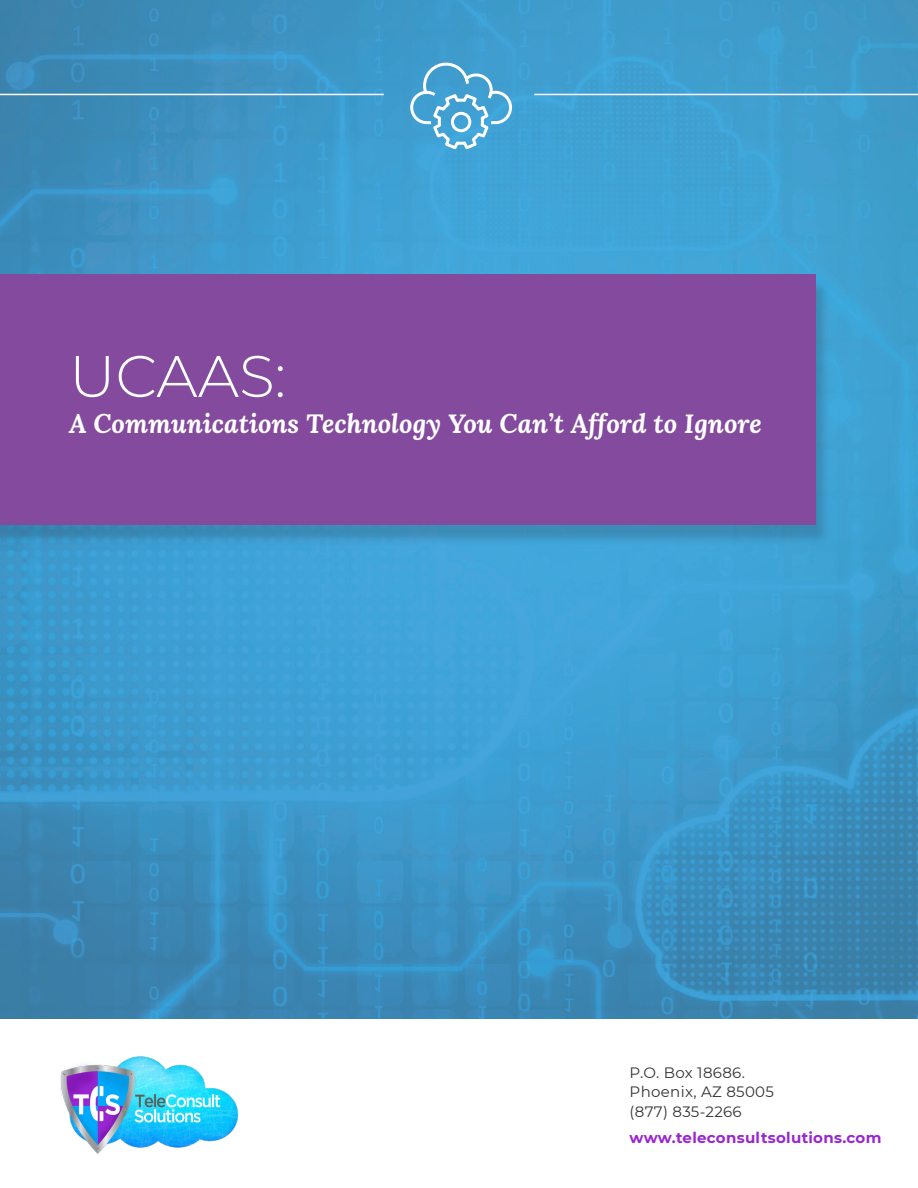
<style>
.page{position:relative;width:918px;height:1188px;background:#fff}
.page>*{position:absolute;margin:0;border:0;box-sizing:border-box;transform-origin:0 0}
.t1{font:300 58.5px "Montserrat";color:#fff}
.t2{font:italic 700 26.25px "Lora";color:#fff}
.t3{font:15px/19.5px "Montserrat";letter-spacing:.02em;color:#333}
.t4{font:700 15px "Montserrat";letter-spacing:.02em;color:#9926d0}
</style>
<div class="page">
<img style="left:0;top:0;width:918px;height:1018px">
<div style="left:0;top:279px;width:831px;height:267px;background:#231f20;opacity:.2"></div>
<div style="left:0;top:274px;width:816px;height:250px;background:#844a9d"></div>
<img style="left:60px;top:1056px;width:179px;height:98px">
<hr style="left:0;top:94px;width:384px;height:1px;background:#fff">
<hr style="left:534px;top:94px;width:384px;height:1px;background:#fff">
<svg style="left:409px;top:61px;width:105px;height:91px;background:#5caed8"></svg>
<p class="t1" style="left:69px;top:336px;width:218px">UCAAS:</p>
<p class="t2" style="left:69px;top:405px;width:694px">A Communications Technology You Can’t Afford to Ignore</p>
<p class="t3" style="left:630px;top:1062px;width:146px">P.O. Box 18686.<br>Phoenix, AZ 85005 (877) 835-2266</p>
<p class="t4" style="left:630px;top:1127px;width:253px">www.teleconsultsolutions.com</p>
</div>
